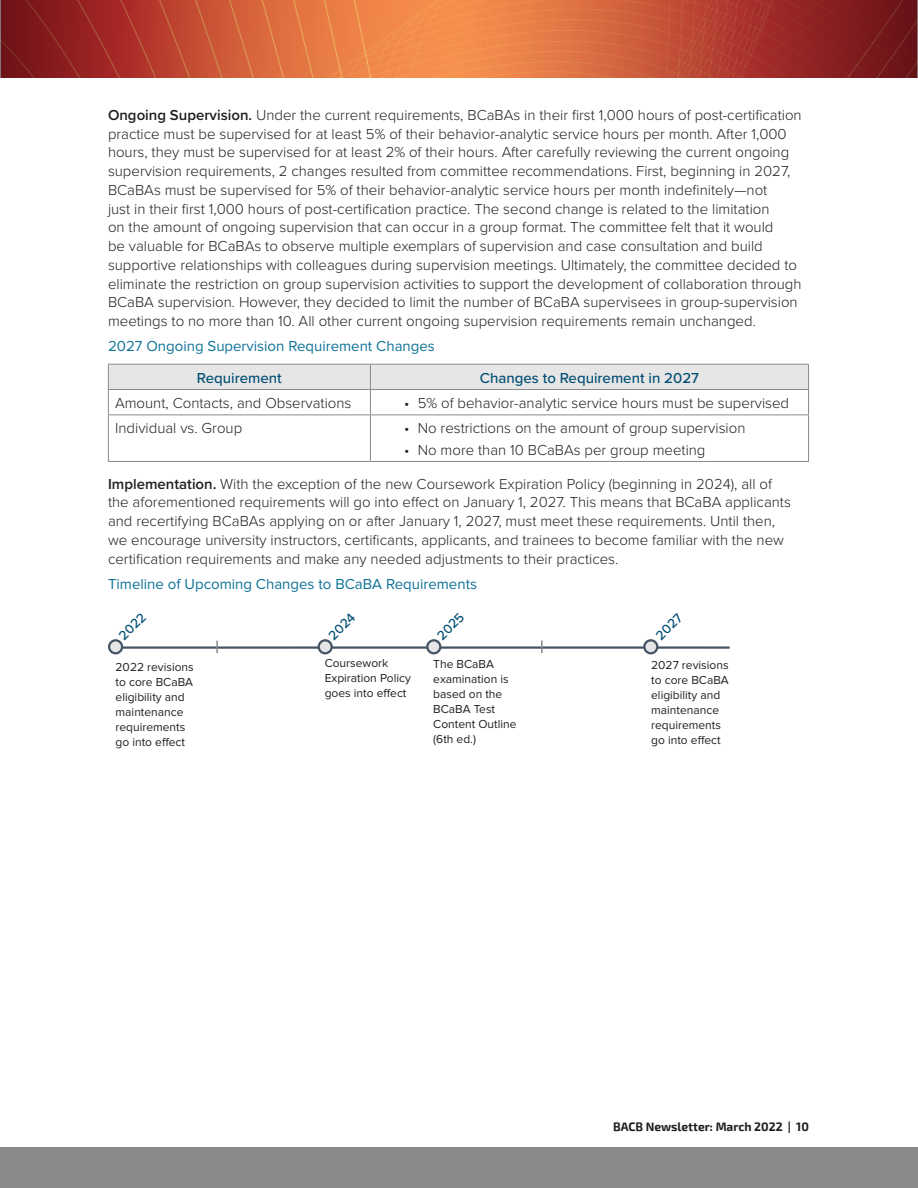
<style>
.page{position:relative;width:918px;height:1188px;background:#fff}
.page>*{position:absolute;margin:0;border:0;box-sizing:border-box;transform-origin:0 0}
.Body_Text{font:300 15px/18.8px "Proxima Nova";color:#231f20}
.t1{font:15px "Proxima Nova";color:#107398}
.Table_body-less_spac{font:300 15px "Proxima Nova";color:#231f20}
.Table_Head{font:500 15px "Proxima Nova";color:#004e74}
.t2{font:500 13.5px "Proxima Nova";color:#004e74}
.t3{font:12px/15px "Proxima Nova";color:#231f20}
.t4{font:700 12px "Exo 2";color:#231f20}
.s1{font-weight:600}
</style>
<div class="page">
<div style="left:0;top:1148px;width:918px;height:40px;background:#8a8a8d"></div>
<img style="left:0;top:0;width:918px;height:78px">
<hr style="left:108px;top:415px;width:262px;height:1px;background:#8a8a8d">
<hr style="left:108px;top:415px;width:1px;height:46px;background:#8a8a8d">
<hr style="left:108px;top:461px;width:262px;height:1px;background:#8a8a8d">
<hr style="left:370px;top:461px;width:439px;height:1px;background:#8a8a8d">
<hr style="left:370px;top:415px;width:1px;height:46px;background:#8a8a8d">
<hr style="left:808px;top:415px;width:1px;height:46px;background:#8a8a8d">
<svg style="left:108px;top:364px;width:701px;height:51px"></svg>
<hr style="left:370px;top:415px;width:439px;height:1px;background:#8a8a8d">
<hr style="left:109px;top:646px;width:621px;height:3px;background:#455464">
<div style="left:109px;top:640px;width:13px;height:13px;background:#e7e6e6;border-radius:50%"></div>
<div style="left:108px;top:639px;width:15px;height:15px;border:2px solid #455464;border-radius:50%"></div>
<div style="left:319px;top:640px;width:13px;height:13px;background:#e7e6e6;border-radius:50%"></div>
<div style="left:318px;top:639px;width:15px;height:15px;border:2px solid #455464;border-radius:50%"></div>
<div style="left:427px;top:640px;width:13px;height:13px;background:#e7e6e6;border-radius:50%"></div>
<div style="left:426px;top:639px;width:15px;height:15px;border:2px solid #455464;border-radius:50%"></div>
<div style="left:644px;top:640px;width:13px;height:13px;background:#e7e6e6;border-radius:50%"></div>
<div style="left:643px;top:639px;width:15px;height:15px;border:2px solid #455464;border-radius:50%"></div>
<svg style="left:216px;top:641px;width:2px;height:12px"></svg>
<svg style="left:541px;top:641px;width:2px;height:12px"></svg>
<p class="Body_Text" style="left:108px;top:105px;width:695px"><span class="s1">Ongoing Supervision.</span> Under the current requirements, BCaBAs in their first 1,000 hours of post-certification practice must be supervised for at least 5% of their behavior-analytic service hours per month. After 1,000 hours, they must be supervised for at least 2% of their hours. After carefully reviewing the current ongoing supervision requirements, 2 changes resulted from committee recommendations. First, beginning in 2027, BCaBAs must be supervised for 5% of their behavior-analytic service hours per month indefinitely—not<br>just in their first 1,000 hours of post-certification practice. The second change is related to the limitation<br>on the amount of ongoing supervision that can occur in a group format. The committee felt that it would<br>be valuable for BCaBAs to observe multiple exemplars of supervision and case consultation and build supportive relationships with colleagues during supervision meetings. Ultimately, the committee decided to eliminate the restriction on group supervision activities to support the development of collaboration through BCaBA supervision. However, they decided to limit the number of BCaBA supervisees in group-supervision meetings to no more than 10. All other current ongoing supervision requirements remain unchanged.</p>
<h3 class="t1" style="left:108px;top:339px;width:328px">2027 Ongoing Supervision Requirement Changes</h3>
<p class="Table_Head" style="left:197px;top:367px;width:86px">Requirement</p>
<p class="Table_Head" style="left:480px;top:367px;width:221px">Changes to Requirement in 2027</p>
<p class="Table_body-less_spac" style="left:115px;top:392px;width:238px">Amount, Contacts, and Observations</p>
<p class="Body_Text" style="left:404px;top:393px;width:386px">• 5% of behavior-analytic service hours must be supervised</p>
<p class="Table_body-less_spac" style="left:115px;top:417px;width:129px">Individual vs. Group</p>
<p class="Body_Text" style="left:404px;top:418px;width:343px">• No restrictions on the amount of group supervision</p>
<p class="Body_Text" style="left:404px;top:440px;width:303px">• No more than 10 BCaBAs per group meeting</p>
<p class="Body_Text" style="left:108px;top:473px;width:684px"><span class="s1">Implementation.</span> With the exception of the new Coursework Expiration Policy (beginning in 2024), all of the aforementioned requirements will go into effect on January 1, 2027. This means that BCaBA applicants and recertifying BCaBAs applying on or after January 1, 2027, must meet these requirements. Until then, we encourage university instructors, certificants, applicants, and trainees to become familiar with the new certification requirements and make any needed adjustments to their practices.</p>
<h3 class="t1" style="left:108px;top:577px;width:371px">Timeline of Upcoming Changes to BCaBA Requirements</h3>
<p class="t2" style="left:114px;top:631px;width:34px;rotate:-45deg">2022</p>
<p class="t3" style="left:116px;top:660px;width:80px">2022 revisions to core BCaBA eligibility and maintenance requirements go into effect</p>
<p class="t2" style="left:432px;top:631px;width:34px;rotate:-45deg">2025</p>
<p class="t3" style="left:433px;top:657px;width:85px">The BCaBA examination is based on the<br>BCaBA Test<br>Content Outline (6th ed.)</p>
<p class="t2" style="left:324px;top:631px;width:33px;rotate:-45deg">2024</p>
<p class="t3" style="left:325px;top:656px;width:88px">Coursework<br>Expiration Policy goes into effect</p>
<p class="t2" style="left:651px;top:631px;width:33px;rotate:-45deg">2027</p>
<p class="t3" style="left:651px;top:658px;width:79px">2027 revisions to core BCaBA eligibility and maintenance requirements go into effect</p>
<p class="t4" style="left:613px;top:1119px;width:197px">BACB Newsletter: March 2022 | 10</p>
</div>
